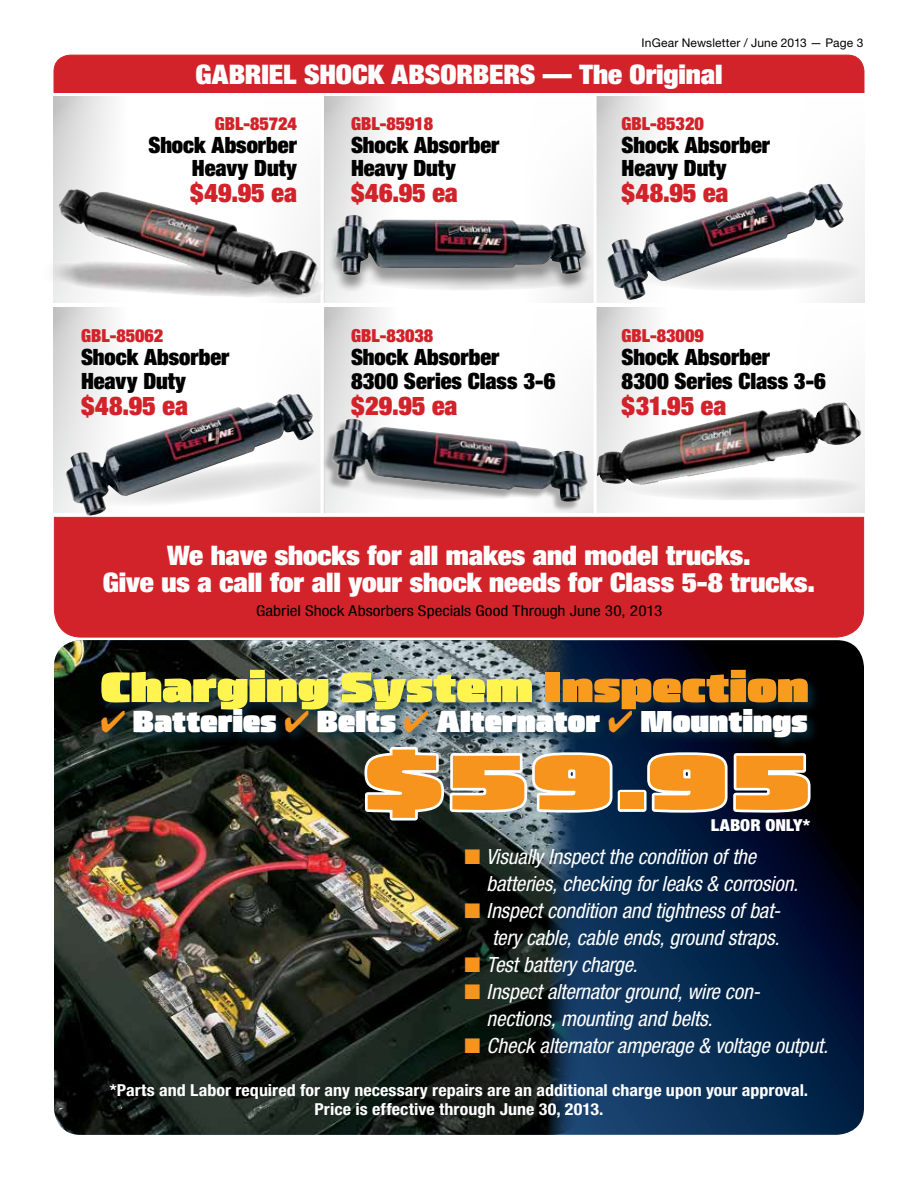
<style>
.page{position:relative;width:918px;height:1188px;background:#fff}
.page>*{position:absolute;margin:0;border:0;box-sizing:border-box;transform-origin:0 0}
.t1{font:76.35px "Bumper";color:#f7941e;scale:2.09 1}
.t2{font:42px "Bumper";letter-spacing:.01em;color:#fff450;scale:1.5 1}
.t3{font:30px "Bumper";letter-spacing:.01em;color:#fff;scale:1.25 1}
.t4{font:900 expanded 27px/27px "Helvetica Neue";letter-spacing:-.005em;color:#fff;text-align:center;scale:1.08 1}
.t5{font:900 expanded 25.95px "Helvetica Neue";color:#d2232a}
.t6{font:900 expanded 22.5px/23.4px "Helvetica Neue";color:#000}
.t7{font:italic condensed 21px/27px "Helvetica Neue";letter-spacing:-.005em;color:#fff}
.t8{font:900 expanded 18px "Helvetica Neue";color:#d2232a}
.t9{font:700 condensed 16.5px/19.5px "Helvetica Neue";color:#fff;text-align:center;scale:1.09 1}
.t10{font:900 condensed 16.5px "Helvetica Neue";color:#fff;scale:1.09 1}
.t11{font:condensed 15px "Helvetica Neue LT Std";color:#000;scale:1.15 1}
.t12{font:12px "Helvetica Neue";letter-spacing:.01em;color:#000}
.s1{color:#f99b1c}
.s2{color:#f7941e}
</style>
<div class="page">
<svg style="left:54px;top:97px;width:121px;height:205px"></svg>
<svg style="left:175px;top:209px;width:149px;height:93px"></svg>
<svg style="left:324px;top:97px;width:59px;height:205px"></svg>
<svg style="left:597px;top:97px;width:56px;height:205px"></svg>
<svg style="left:54px;top:307px;width:59px;height:206px"></svg>
<svg style="left:324px;top:307px;width:59px;height:113px"></svg>
<svg style="left:597px;top:307px;width:118px;height:206px"></svg>
<svg style="left:715px;top:402px;width:149px;height:111px"></svg>
<svg style="left:580px;top:640px;width:284px;height:495px;background:#051f3f"></svg>
<img style="left:54px;top:640px;width:526px;height:495px">
<svg style="left:362px;top:750px;width:253px;height:73px"></svg>
<div style="left:618px;top:790px;width:29px;height:22px;border:5px solid #fff"></div>
<svg style="left:645px;top:750px;width:168px;height:65px"></svg>
<div style="left:98px;top:667px;width:723px;height:83px;background:#0c3042;opacity:.75"></div>
<hr style="left:320px;top:95px;width:3px;height:418px;background:#fff">
<svg style="left:845px;top:257px;width:17px;height:34px"></svg>
<svg style="left:618px;top:477px;width:244px;height:24px"></svg>
<svg style="left:315px;top:454px;width:258px;height:59px"></svg>
<img style="left:58px;top:189px;width:29px;height:39px">
<img style="left:787px;top:402px;width:55px;height:15px">
<div style="left:327px;top:217px;width:267px;height:77px;background:#000;opacity:.4"></div>
<img style="left:335px;top:215px;width:252px;height:60px">
<div style="left:322px;top:420px;width:265px;height:92px;background:#000;opacity:.3"></div>
<img style="left:331px;top:419px;width:257px;height:83px">
<img style="left:605px;top:183px;width:240px;height:119px">
<img style="left:64px;top:393px;width:251px;height:124px">
<div style="left:53px;top:54px;width:812px;height:39px;background:#d2232a"></div>
<div style="left:54px;top:517px;width:810px;height:121px;background:#d2232a"></div>
<p class="t12" style="left:642px;top:36px;width:223px">InGear Newsletter / June 2013 — Page 3</p>
<p class="t4" style="left:195px;top:61px;width:490px">GABRIEL SHOCK ABSORBERS — The Original</p>
<p class="t8" style="left:215px;top:112px;width:84px">GBL-85724</p>
<p class="t6" style="left:148px;top:133px;width:150px;text-align:right">Shock Absorber<br>Heavy Duty</p>
<p class="t5" style="left:190px;top:176px;width:108px">$49.95 ea</p>
<p class="t8" style="left:81px;top:324px;width:84px">GBL-85062</p>
<p class="t6" style="left:81px;top:345px;width:150px">Shock Absorber<br>Heavy Duty</p>
<p class="t5" style="left:81px;top:389px;width:108px">$48.95 ea</p>
<p class="t8" style="left:351px;top:112px;width:84px">GBL-85918</p>
<p class="t6" style="left:351px;top:133px;width:150px">Shock Absorber<br>Heavy Duty</p>
<p class="t5" style="left:351px;top:176px;width:108px">$46.95 ea</p>
<p class="t8" style="left:351px;top:324px;width:84px">GBL-83038</p>
<p class="t6" style="left:351px;top:345px;width:206px">Shock Absorber<br>8300 Series Class 3-6</p>
<p class="t5" style="left:351px;top:389px;width:108px">$29.95 ea</p>
<p class="t8" style="left:622px;top:112px;width:84px">GBL-85320</p>
<p class="t6" style="left:622px;top:133px;width:150px">Shock Absorber<br>Heavy Duty</p>
<p class="t5" style="left:622px;top:176px;width:108px">$48.95 ea</p>
<p class="t8" style="left:622px;top:324px;width:84px">GBL-83009</p>
<p class="t6" style="left:622px;top:345px;width:206px">Shock Absorber<br>8300 Series Class 3-6</p>
<p class="t5" style="left:622px;top:389px;width:106px">$31.95 ea</p>
<p class="t4" style="left:103px;top:542px;width:661px">We have shocks for all makes and model trucks.<br>Give us a call for all your shock needs for Class 5-8 trucks.</p>
<p class="t11" style="left:256px;top:602px;width:355px">Gabriel Shock Absorbers Specials Good Through June 30, 2013</p>
<h2 class="t2" style="left:100px;top:664px;width:473px">Charging System <span class="s1">Inspection</span></h2>
<h3 class="t3" style="left:100px;top:705px;width:567px"><span class="s2">✔</span> Batteries <span class="s2">✔</span> Belts <span class="s2">✔</span> Alternator <span class="s2">✔</span> Mountings</h3>
<h1 class="t1" style="left:365px;top:741px;width:214px">$59.95</h1>
<p class="t10" style="left:711px;top:815px;width:92px">LABOR ONLY*</p>
<p class="t7" style="left:487px;top:843px;width:313px;text-indent:-22px"><span class="s2">■</span> Visually Inspect the condition of the batteries, checking for leaks &amp; corrosion.</p>
<p class="t7" style="left:464px;top:897px;width:318px;text-align:right"><span class="s2">■</span> Inspect condition and tightness of bat&shy;tery cable, cable ends, ground straps.</p>
<p class="t7" style="left:464px;top:951px;width:175px"><span class="s2">■</span> Test battery charge.</p>
<p class="t7" style="left:487px;top:978px;width:275px;text-indent:-22px"><span class="s2">■</span> Inspect alternator ground, wire con&shy;nections, mounting and belts.</p>
<p class="t7" style="left:464px;top:1032px;width:365px"><span class="s2">■</span> Check alternator amperage &amp; voltage output.</p>
<p class="t9" style="left:110px;top:1080px;width:642px">*Parts and Labor required for any necessary repairs are an additional charge upon your approval.<br>Price is effective through June 30, 2013.</p>
</div>
